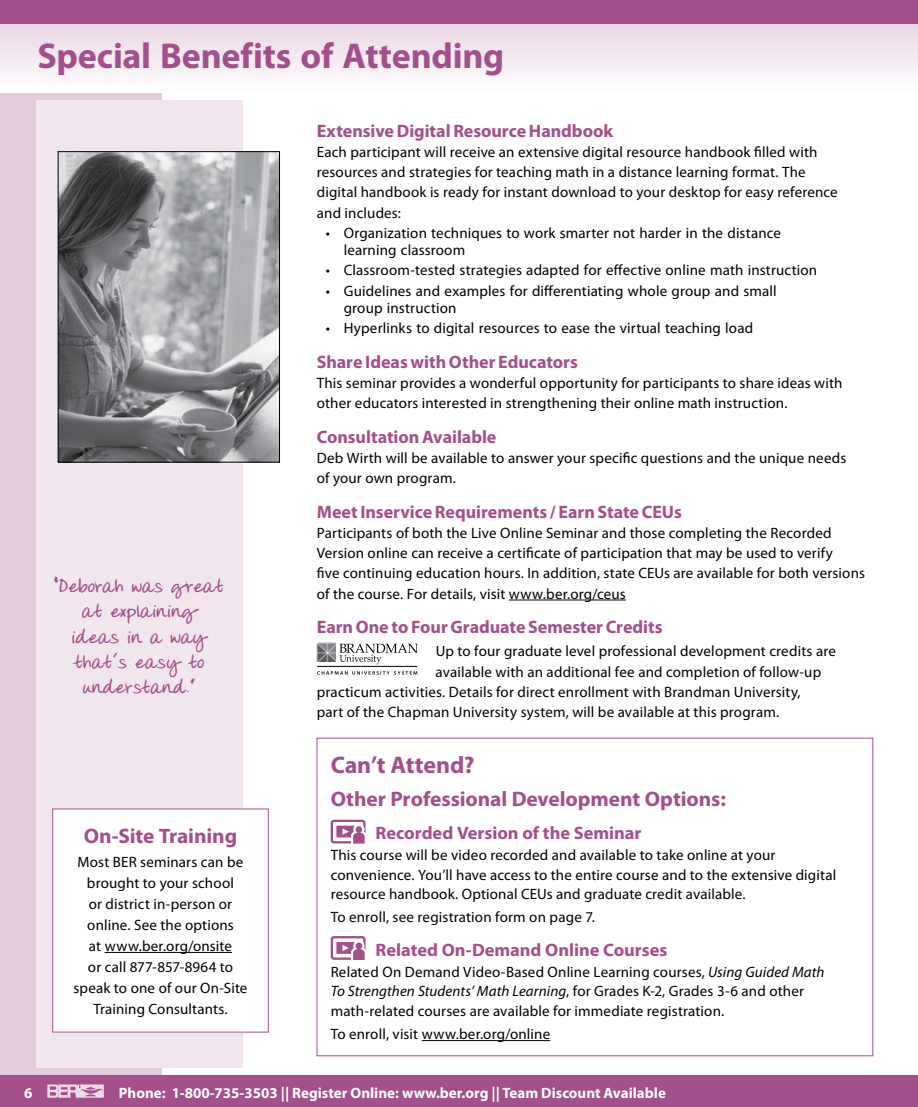
<style>
.page{position:relative;width:918px;height:1107px;background:#fff}
.page>*{position:absolute;margin:0;border:0;box-sizing:border-box;transform-origin:0 0}
.t1{font:700 36px "Myriad Pro";letter-spacing:-.005em;color:#a34f8b}
.t2{font:700 24px "Myriad Pro";letter-spacing:-.005em;color:#a34f8b}
.t3{font:700 21px/25.2px "Donnys Hand";letter-spacing:.005em;color:#a34f8b;text-align:center}
.t4{font:700 21px "Myriad Pro";letter-spacing:-.005em;color:#a34f8b}
.t5{font:700 18px "Myriad Pro";letter-spacing:-.005em;color:#a34f8b}
.t6{font:15px/20.2px "Myriad Pro";letter-spacing:.01em;color:#000}
.t7{font:700 15px "Myriad Pro";color:#fff}
.s1{font-style:italic}
</style>
<div class="page">
<div style="left:0;top:0;width:162px;height:1107px;background:#e3cadc"></div>
<div style="left:0;top:1076px;width:918px;height:31px;background:#a34f8b"></div>
<svg style="left:47px;top:1084px;width:57px;height:14px"></svg>
<svg style="left:0;top:24px;width:918px;height:68px"></svg>
<div style="left:0;top:0;width:918px;height:24px;background:#a34f8b"></div>
<div style="left:36px;top:101px;width:207px;height:967px;background:#f1e5ee"></div>
<div style="left:53px;top:809px;width:215px;height:223px;background:#fff"></div>
<hr style="left:105px;top:952px;width:127px;height:1px;background:#000">
<hr style="left:422px;top:1040px;width:128px;height:1px;background:#000">
<div style="left:331px;top:820px;width:35px;height:23px;border:2px solid #a34f8b;border-radius:2px"></div>
<div style="left:336px;top:826px;width:19px;height:11px;background:#a34f8b"></div>
<div style="left:354px;top:824px;width:10px;height:11px;border:1px solid #fff;border-radius:50%"></div>
<div style="left:354px;top:825px;width:10px;height:9px;border:2px solid #fff;border-radius:50%"></div>
<svg style="left:342px;top:828px;width:24px;height:16px"></svg>
<div style="left:331px;top:936px;width:35px;height:24px;border:2px solid #a34f8b;border-radius:2px"></div>
<div style="left:336px;top:942px;width:19px;height:12px;background:#a34f8b"></div>
<div style="left:355px;top:942px;width:8px;height:8px;background:#a34f8b;border-radius:50%"></div>
<div style="left:354px;top:941px;width:10px;height:10px;border:2px solid #fff;border-radius:50%"></div>
<svg style="left:342px;top:945px;width:24px;height:15px"></svg>
<hr style="left:509px;top:600px;width:117px;height:1px;background:#000">
<svg style="left:339px;top:644px;width:79px;height:20px"></svg>
<svg style="left:317px;top:671px;width:100px;height:4px"></svg>
<img style="left:317px;top:642px;width:19px;height:20px">
<hr style="left:317px;top:666px;width:100px;height:1px;background:#000">
<img style="left:60px;top:153px;width:218px;height:307px">
<div style="left:58px;top:151px;width:222px;height:311px;border:1px solid #000"></div>
<h1 class="t1" style="left:38px;top:32px;width:468px">Special Benefits of Attending</h1>
<h3 class="t3" style="left:55px;top:575px;width:170px">“Deborah was great at explaining<br>ideas in a way that’s easy to understand.”</h3>
<h3 class="t4" style="left:84px;top:822px;width:155px">On‑Site Training</h3>
<p class="t6" style="left:74px;top:851px;width:175px;line-height:21px;text-align:center">Most BER seminars can be brought to your school<br>or district in-person or online. See the options<br>at www.ber.org/onsite<br>or call 877‑857‑8964 to speak to one of our On‑Site<br>Training Consultants.</p>
<p class="t5" style="left:317px;top:119px;width:298px">Extensive Digital Resource Handbook</p>
<p class="t6" style="left:317px;top:142px;width:523px">Each participant will receive an extensive digital resource handbook filled with resources and strategies for teaching math in a distance learning format. The digital handbook is ready for instant download to your desktop for easy reference and includes:</p>
<p class="t6" style="left:344px;top:224px;width:439px;line-height:17.2px;text-indent:-18px">• Organization techniques to work smarter not harder in the distance learning classroom</p>
<p class="t6" style="left:326px;top:260px;width:493px">• Classroom-tested strategies adapted for effective online math instruction</p>
<p class="t6" style="left:344px;top:282px;width:434px;line-height:17.2px;text-indent:-18px">• Guidelines and examples for differentiating whole group and small group instruction</p>
<p class="t6" style="left:326px;top:318px;width:429px">• Hyperlinks to digital resources to ease the virtual teaching load</p>
<p class="t5" style="left:317px;top:350px;width:263px">Share Ideas with Other Educators</p>
<p class="t6" style="left:317px;top:373px;width:527px">This seminar provides a wonderful opportunity for participants to share ideas with other educators interested in strengthening their online math instruction.</p>
<p class="t5" style="left:317px;top:425px;width:181px">Consultation Available</p>
<p class="t6" style="left:317px;top:448px;width:531px">Deb Wirth will be available to answer your specific questions and the unique needs of your own program.</p>
<p class="t5" style="left:317px;top:500px;width:367px">Meet Inservice Requirements / Earn State CEUs</p>
<p class="t6" style="left:317px;top:522px;width:550px">Participants of both the Live Online Seminar and those completing the Recorded Version online can receive a certificate of participation that may be used to verify<br>five continuing education hours. In addition, state CEUs are available for both versions of the course. For details, visit www.ber.org/ceus</p>
<p class="t5" style="left:317px;top:615px;width:347px">Earn One to Four Graduate Semester Credits</p>
<p class="t6" style="left:436px;top:641px;width:402px">Up to four graduate level professional development credits are</p>
<p class="t6" style="left:436px;top:661px;width:387px">available with an additional fee and completion of follow‑up</p>
<p class="t6" style="left:317px;top:681px;width:485px">practicum activities. Details for direct enrollment with Brandman University,</p>
<p class="t6" style="left:317px;top:702px;width:464px">part of the Chapman University system, will be available at this program.</p>
<h2 class="t2" style="left:331px;top:749px;width:145px">Can’t Attend?</h2>
<h3 class="t4" style="left:331px;top:785px;width:397px">Other Professional Development Options:</h3>
<p class="t5" style="left:376px;top:822px;width:267px">Recorded Version of the Seminar</p>
<p class="t6" style="left:331px;top:845px;width:507px;line-height:19.5px">This course will be video recorded and available to take online at your convenience. You’ll have access to the entire course and to the extensive digital resource handbook. Optional CEUs and graduate credit available.</p>
<p class="t6" style="left:331px;top:907px;width:266px">To enroll, see registration form on page 7.</p>
<p class="t5" style="left:376px;top:938px;width:293px">Related On-Demand Online Courses</p>
<p class="t6" style="left:331px;top:962px;width:495px;line-height:19.5px">Related On Demand Video-Based Online Learning courses, <span class="s1">Using Guided Math<br>To Strengthen Students’ Math Learning</span>, for Grades K-2, Grades 3-6 and other math-related courses are available for immediate registration.</p>
<p class="t6" style="left:331px;top:1024px;width:221px">To enroll, visit www.ber.org/online</p>
<p class="t7" style="left:24px;top:1083px;width:10px">6</p>
<p class="t7" style="left:119px;top:1083px;width:549px">Phone: 1-800-735-3503 || Register Online: www.ber.org || Team Discount Available</p>
</div>
